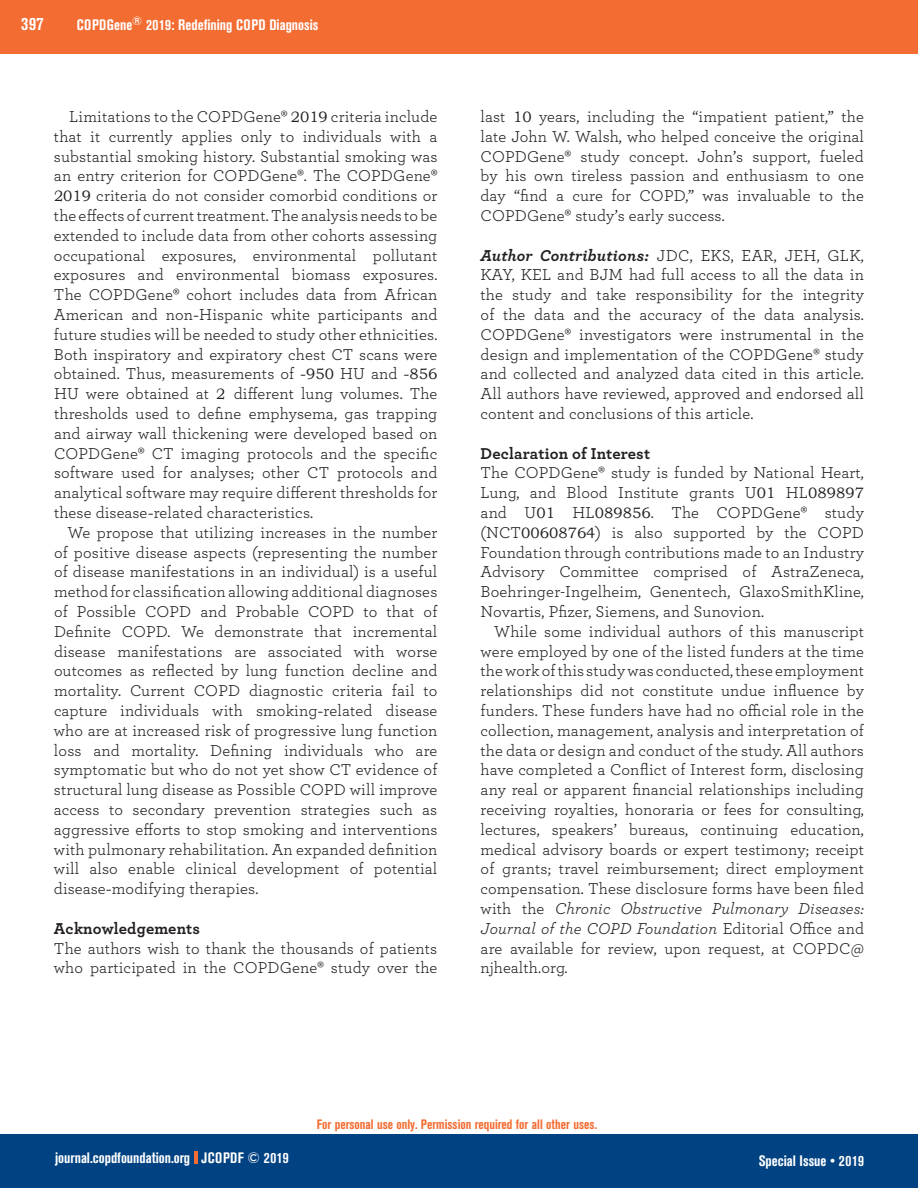
<style>
.page{position:relative;width:918px;height:1188px;background:#fff}
.page>*{position:absolute;margin:0;border:0;box-sizing:border-box;transform-origin:0 0}
.t1{font:700 condensed 18px "Akzidenz Grotesk BE";color:#fff}
.t2{font:16.5px/19.8px "Breathe";letter-spacing:.01em;color:#231f20;text-align:justify}
.t3{font:700 16.5px "Breathe";letter-spacing:.01em;color:#231f20}
.t4{font:700 condensed 15px "Akzidenz Grotesk BE";color:#fff}
.t5{font:700 condensed 13.5px "Akzidenz Grotesk BE";color:#f36c32}
.s1{font-family:"Bookman Old Style";font-size:15px}
.s2{font-weight:700;font-style:italic}
.s3{font-style:italic}
</style>
<div class="page">
<div style="left:0;top:1134px;width:918px;height:54px;background:#004282"></div>
<div style="left:0;top:0;width:918px;height:54px;background:#f36c32"></div>
<svg style="left:194px;top:1152px;width:3px;height:12px"></svg>
<p class="t1" style="left:21px;top:13px;width:24px">397</p>
<p class="t4" style="left:77px;top:16px;width:243px">COPDGene<sup>®</sup> 2019: Redefining COPD Diagnosis</p>
<p class="t2" style="left:54px;top:106px;width:385px;text-indent:15px">Limitations to the COPDGene® <span class="s1">2019</span> criteria include that it currently applies only to individuals with a substantial smoking history. Substantial smoking was an entry criterion for COPDGene®. The COPDGene® <span class="s1">2019</span> criteria do not consider comorbid conditions or the effects of current treatment. The analysis needs to be extended to include data from other cohorts assessing occupational exposures, environmental pollutant exposures and environmental biomass exposures.<br>The COPDGene® cohort includes data from African American and non<span class="s1">-</span>Hispanic white participants and future studies will be needed to study other ethnicities.<br>Both inspiratory and expiratory chest CT scans were obtained. Thus, measurements of <span class="s1">-950</span> HU and <span class="s1">-856<br></span>HU were obtained at <span class="s1">2</span> different lung volumes. The thresholds used to define emphysema, gas trapping and airway wall thickening were developed based on COPDGene® CT imaging protocols and the specific software used for analyses; other CT protocols and analytical software may require different thresholds for these disease<span class="s1">-</span>related characteristics.</p>
<p class="t2" style="left:54px;top:522px;width:385px;text-indent:14px">We propose that utilizing increases in the number of positive disease aspects (representing the number of disease manifestations in an individual) is a useful method for classification allowing additional diagnoses of Possible COPD and Probable COPD to that of Definite COPD. We demonstrate that incremental disease manifestations are associated with worse outcomes as reflected by lung function decline and mortality. Current COPD diagnostic criteria fail to capture individuals with smoking<span class="s1">-</span>related disease who are at increased risk of progressive lung function loss and mortality. Defining individuals who are symptomatic but who do not yet show CT evidence of structural lung disease as Possible COPD will improve access to secondary prevention strategies such as aggressive efforts to stop smoking and interventions with pulmonary rehabilitation. An expanded definition will also enable clinical development of potential disease<span class="s1">-</span>modifying therapies.</p>
<p class="t3" style="left:54px;top:915px;width:148px">Acknowledgements</p>
<p class="t2" style="left:54px;top:937px;width:385px">The authors wish to thank the thousands of patients who participated in the COPDGene® study over the</p>
<p class="t2" style="left:481px;top:106px;width:385px">last <span class="s1">10</span> years, including the “impatient patient,” the late John W. Walsh, who helped conceive the original COPDGene® study concept. John’s support, fueled by his own tireless passion and enthusiasm to one day “find a cure for COPD,” was invaluable to the COPDGene® study’s early success.</p>
<p class="t2" style="left:481px;top:244px;width:385px"><span class="s2">Author Contributions:</span> JDC, EKS, EAR, JEH, GLK, KAY, KEL and BJM had full access to all the data in the study and take responsibility for the integrity of the data and the accuracy of the data analysis.<br>COPDGene® investigators were instrumental in the design and implementation of the COPDGene® study and collected and analyzed data cited in this article.<br>All authors have reviewed, approved and endorsed all content and conclusions of this article.</p>
<p class="t3" style="left:481px;top:440px;width:171px">Declaration of Interest</p>
<p class="t2" style="left:481px;top:462px;width:385px">The COPDGene® study is funded by National Heart, Lung, and Blood Institute grants U<span class="s1">01</span> HL<span class="s1">089897 </span>and U<span class="s1">01</span> HL<span class="s1">089856</span>. The COPDGene® study (NCT<span class="s1">00608764</span>) is also supported by the COPD Foundation through contributions made to an Industry Advisory Committee comprised of AstraZeneca, Boehringer-Ingelheim, Genentech, GlaxoSmithKline, Novartis, Pfizer, Siemens, and Sunovion.</p>
<p class="t2" style="left:481px;top:621px;width:385px;text-indent:13px">While some individual authors of this manuscript were employed by one of the listed funders at the time the work of this study was conducted, these employment relationships did not constitute undue influence by funders. These funders have had no official role in the collection, management, analysis and interpretation of the data or design and conduct of the study. All authors have completed a Conflict of Interest form, disclosing any real or apparent financial relationships including receiving royalties, honoraria or fees for consulting, lectures, speakers’ bureaus, continuing education, medical advisory boards or expert testimony; receipt of grants; travel reimbursement; direct employment compensation. These disclosure forms have been filed with the <span class="s3">Chronic Obstructive Pulmonary Diseases:<br>Journal of the COPD Foundation</span> Editorial Office and are available for review, upon request, at COPDC@ njhealth.org.</p>
<p class="t5" style="left:317px;top:1117px;width:282px">For personal use only. Permission required for all other uses.</p>
<p class="t4" style="left:55px;top:1149px;width:235px">journal.copdfoundation.org JCOPDF © 2019</p>
<p class="t4" style="left:759px;top:1152px;width:107px">Special Issue • 2019</p>
</div>
